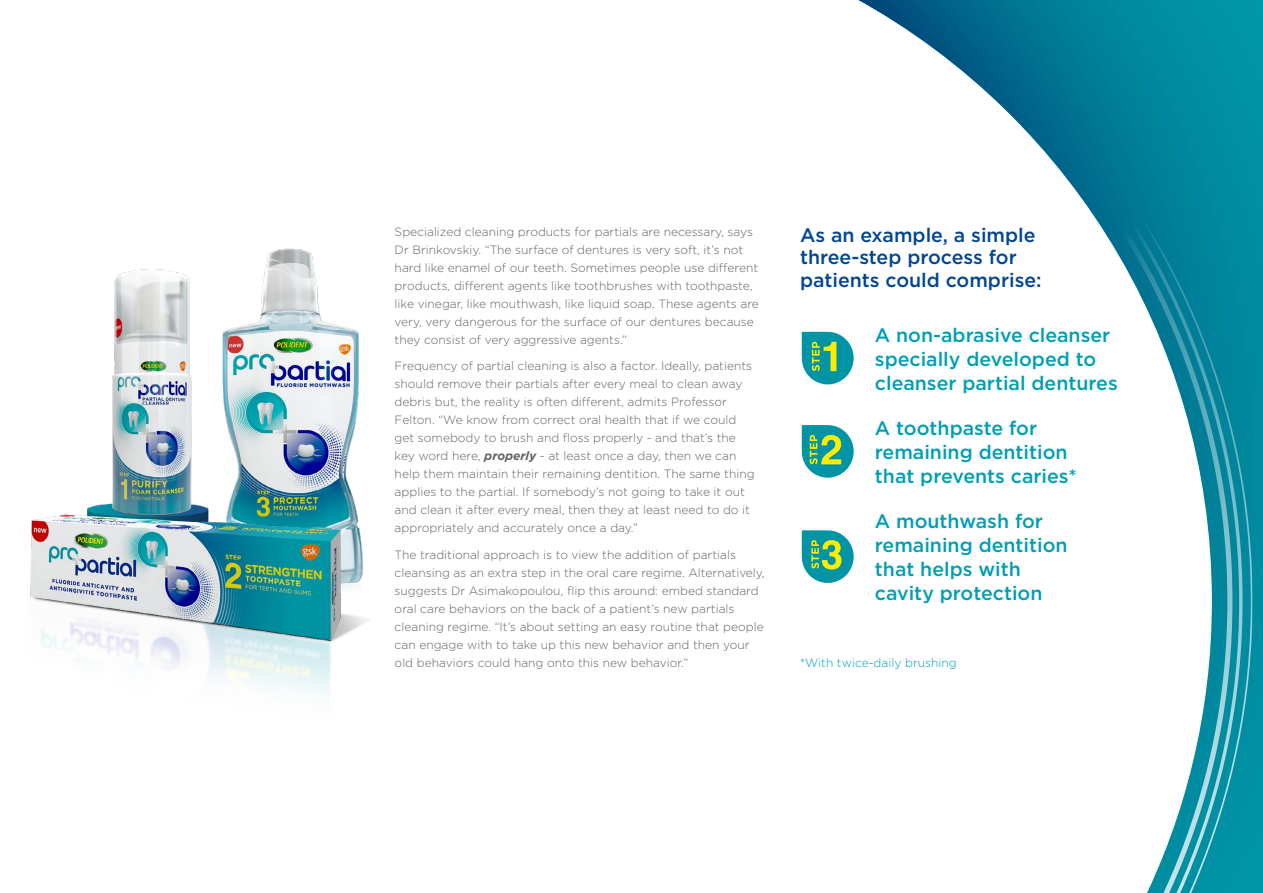
<style>
.page{position:relative;width:1263px;height:893px;background:#fff}
.page>*{position:absolute;margin:0;border:0;box-sizing:border-box;transform-origin:0 0}
.t1{font:500 19.5px/24px "Gotham";color:#009eb5}
.t2{font:500 19.5px/22.5px "Gotham";color:#014593}
.t3{font:300 12px/18px "Gotham";color:#646363}
.t4{font:300 12px "Gotham";color:#009eb5}
.s1{font-weight:700;font-style:italic}
</style>
<div class="page">
<svg style="left:858px;top:0;width:405px;height:893px"></svg>
<img style="left:30px;top:248px;width:338px;height:447px">
<svg style="left:801px;top:331px;width:53px;height:252px"></svg>
<p class="t3" style="left:395px;top:222px;width:366px">Specialized cleaning products for partials are necessary, says Dr Brinkovskiy. “The surface of dentures is very soft, it’s not hard like enamel of our teeth. Sometimes people use different products, different agents like toothbrushes with toothpaste, like vinegar, like mouthwash, like liquid soap. These agents are very, very dangerous for the surface of our dentures because they consist of very aggressive agents.”</p>
<p class="t3" style="left:395px;top:357px;width:361px">Frequency of partial cleaning is also a factor. Ideally, patients should remove their partials after every meal to clean away debris but, the reality is often different, admits Professor Felton. “We know from correct oral health that if we could get somebody to brush and floss properly - and that’s the key word here, <span class="s1">properly</span> - at least once a day, then we can help them maintain their remaining dentition. The same thing applies to the partial. If somebody’s not going to take it out and clean it after every meal, then they at least need to do it appropriately and accurately once a day.”</p>
<p class="t3" style="left:395px;top:545px;width:372px">The traditional approach is to view the addition of partials cleansing as an extra step in the oral care regime. Alternatively, suggests Dr Asimakopoulou, flip this around: embed standard oral care behaviors on the back of a patient’s new partials cleaning regime. “It’s about setting an easy routine that people can engage with to take up this new behavior and then your old behaviors could hang onto this new behavior.”</p>
<h1 class="t2" style="left:800px;top:223px;width:243px">As an example, a simple three-step process for patients could comprise:</h1>
<h1 class="t1" style="left:875px;top:323px;width:244px">A non-abrasive cleanser specially developed to cleanser partial dentures</h1>
<h1 class="t1" style="left:875px;top:416px;width:204px">A toothpaste for remaining dentition that prevents caries*</h1>
<h1 class="t1" style="left:875px;top:509px;width:194px">A mouthwash for remaining dentition that helps with cavity protection</h1>
<p class="t4" style="left:800px;top:655px;width:158px">*With twice-daily brushing</p>
</div>
